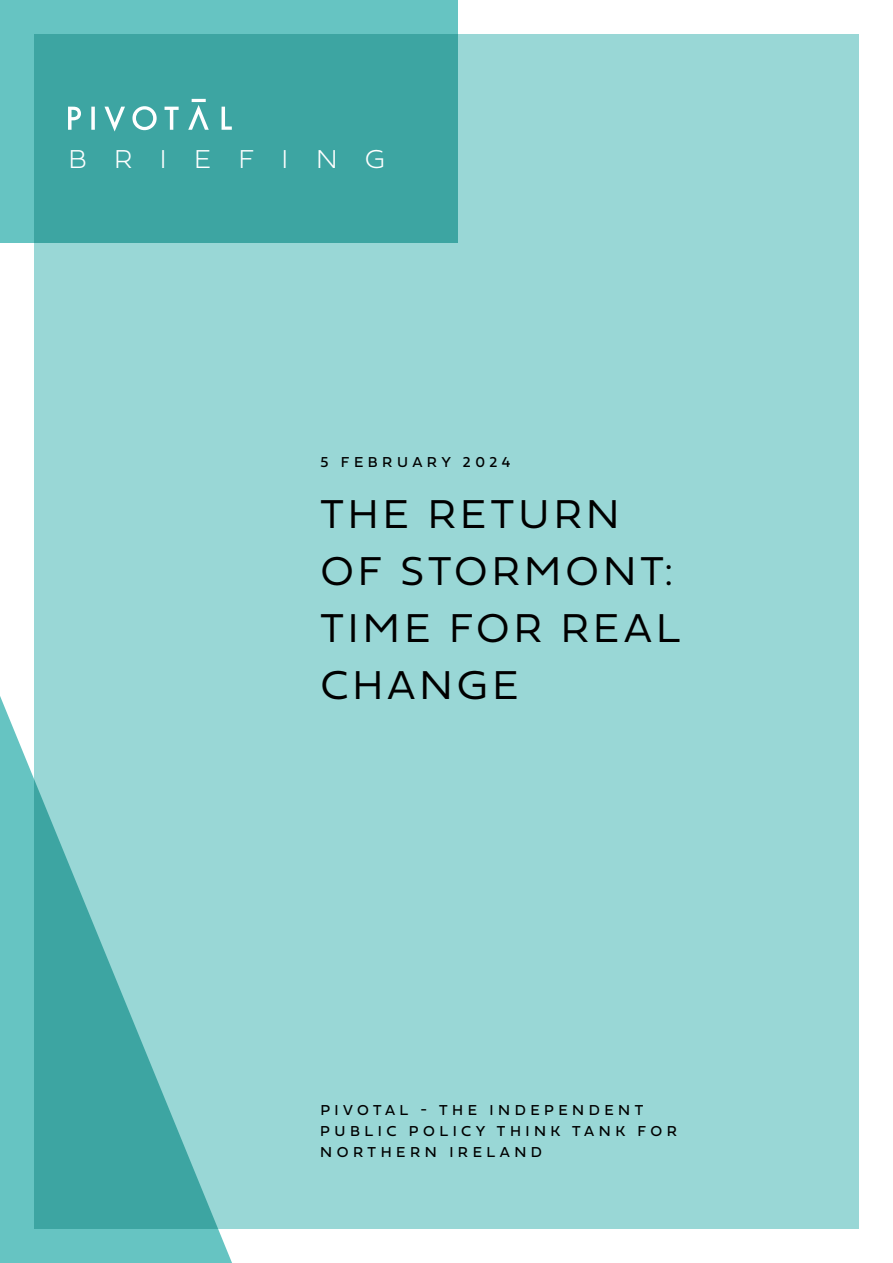
<style>
.page{position:relative;width:893px;height:1263px;background:#fff}
.page>*{position:absolute;margin:0;border:0;box-sizing:border-box;transform-origin:0 0}
.t1{font:42px/57px "Fieldwork Geo Light";letter-spacing:.09em;color:#000}
.t2{font:100 27px "Fieldwork Geo";letter-spacing:1em;color:#fff}
.t3{font:15px/21px "Fieldwork Geo Regular";letter-spacing:.3em;color:#000}
</style>
<div class="page">
<div style="left:34px;top:34px;width:825px;height:1195px;background:#99d7d6"></div>
<svg style="left:0;top:696px;width:232px;height:567px"></svg>
<svg style="left:0;top:0;width:458px;height:242px;background:#45aba8"></svg>
<svg style="left:188px;top:105px;width:21px;height:25px"></svg>
<svg style="left:68px;top:107px;width:13px;height:23px"></svg>
<svg style="left:91px;top:107px;width:4px;height:23px"></svg>
<svg style="left:104px;top:107px;width:21px;height:24px"></svg>
<svg style="left:132px;top:106px;width:25px;height:24px"></svg>
<svg style="left:165px;top:107px;width:14px;height:23px"></svg>
<svg style="left:222px;top:107px;width:10px;height:23px"></svg>
<hr style="left:192px;top:99px;width:14px;height:3px;background:#fff">
<h2 class="t2" style="left:68px;top:138px;width:319px">BRIEFING</h2>
<p class="t3" style="left:320px;top:451px;width:192px">5 FEBRUARY 2024</p>
<h1 class="t1" style="left:320px;top:483px;width:361px">THE RETURN<br>OF STORMONT:<br>TIME FOR REAL<br>CHANGE</h1>
<p class="t3" style="left:320px;top:1098px;width:358px">PIVOTAL - THE INDEPENDENT<br>PUBLIC POLICY THINK TANK FOR<br>NORTHERN IRELAND</p>
</div>
